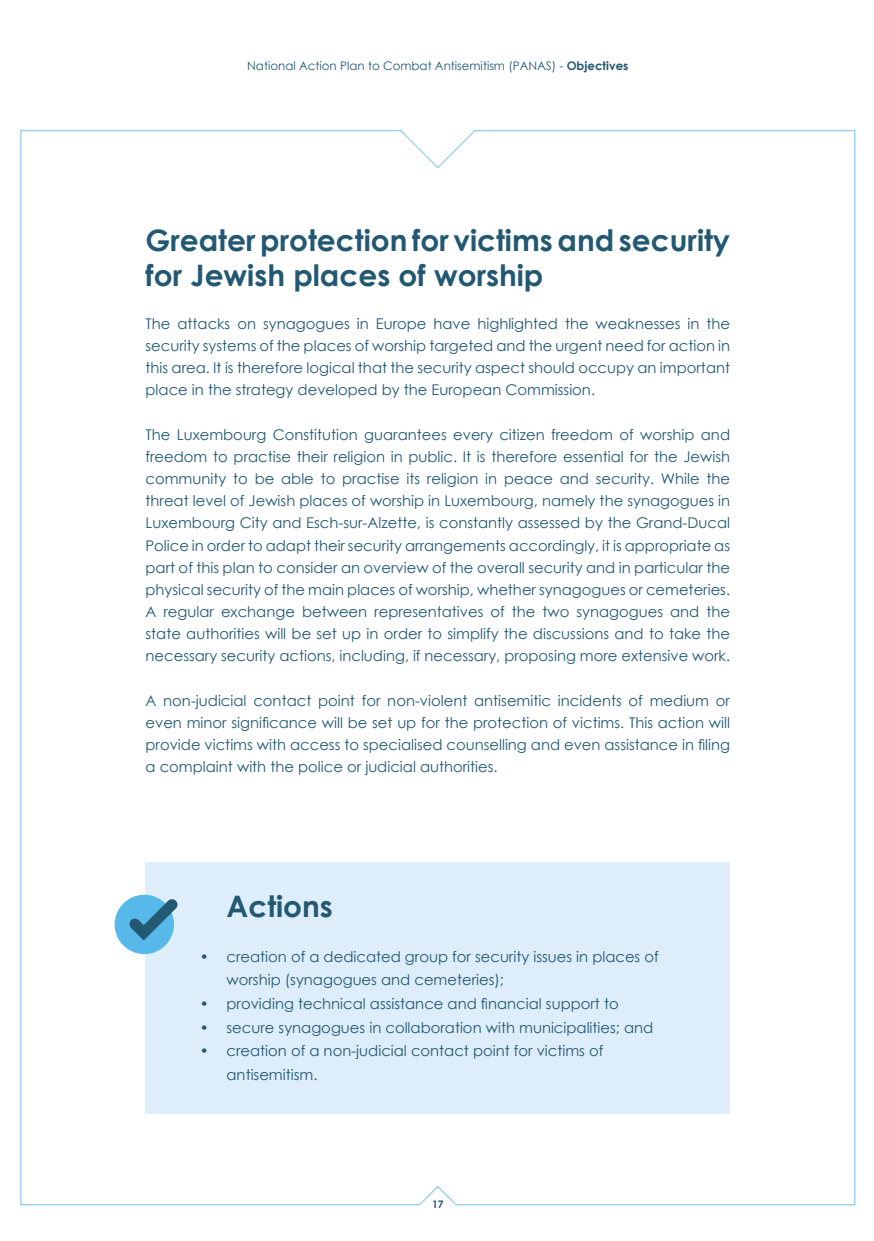
<style>
.page{position:relative;width:874px;height:1241px;background:#fff}
.page>*{position:absolute;margin:0;border:0;box-sizing:border-box;transform-origin:0 0}
.t1{font:700 29.57px/35.5px "Century Gothic";color:#225872}
.t2{font:14.7px/22.2px "Century Gothic";color:#225872;text-align:justify}
.t3{font:11.9px "Century Gothic";color:#225872}
.t4{font:700 10.33px "Century Gothic";color:#225872}
.s1{font-weight:700}
</style>
<div class="page">
<svg style="left:417px;top:1185px;width:41px;height:21px"></svg>
<svg style="left:398px;top:130px;width:78px;height:39px"></svg>
<div style="left:145px;top:862px;width:584px;height:91px;background:#ddedf9"></div>
<div style="left:145px;top:918px;width:584px;height:100px;background:#ddedf9"></div>
<div style="left:145px;top:1013px;width:584px;height:100px;background:#ddedf9"></div>
<div style="left:114px;top:894px;width:60px;height:59px;background:#56b9e9;border-radius:50%"></div>
<svg style="left:129px;top:898px;width:49px;height:42px"></svg>
<p class="t3" style="left:247px;top:57px;width:382px">National Action Plan to Combat Antisemitism (PANAS) - <span class="s1">Objectives</span></p>
<h1 class="t1" style="left:145px;top:221px;width:585px">Greater protection for victims and security for Jewish places of worship</h1>
<p class="t2" style="left:145px;top:312px;width:585px">The attacks on synagogues in Europe have highlighted the weaknesses in the security systems of the places of worship targeted and the urgent need for action in this area. It is therefore logical that the security aspect should occupy an important place in the strategy developed by the European Commission.</p>
<p class="t2" style="left:145px;top:423px;width:585px">The Luxembourg Constitution guarantees every citizen freedom of worship and freedom to practise their religion in public. It is therefore essential for the Jewish community to be able to practise its religion in peace and security. While the threat level of Jewish places of worship in Luxembourg, namely the synagogues in Luxembourg City and Esch-sur-Alzette, is constantly assessed by the Grand-Ducal Police in order to adapt their security arrangements accordingly, it is appropriate as part of this plan to consider an overview of the overall security and in particular the physical security of the main places of worship, whether synagogues or cemeteries.<br>A regular exchange between representatives of the two synagogues and the state authorities will be set up in order to simplify the discussions and to take the necessary security actions, including, if necessary, proposing more extensive work.</p>
<p class="t2" style="left:145px;top:689px;width:585px">A non-judicial contact point for non-violent antisemitic incidents of medium or even minor significance will be set up for the protection of victims. This action will provide victims with access to specialised counselling and even assistance in filing a complaint with the police or judicial authorities.</p>
<h1 class="t1" style="left:226px;top:886px;width:108px">Actions</h1>
<p class="t2" style="left:226px;top:944px;width:433px;line-height:23.6px;text-indent:-27px">• creation of a dedicated group for security issues in places of worship (synagogues and cemeteries);</p>
<p class="t2" style="left:200px;top:992px;width:420px">• providing technical assistance and financial support to</p>
<p class="t2" style="left:200px;top:1015px;width:454px">• secure synagogues in collaboration with municipalities; and</p>
<p class="t2" style="left:226px;top:1038px;width:378px;line-height:23.6px;text-indent:-27px">• creation of a non-judicial contact point for victims of antisemitism.</p>
<p class="t4" style="left:432px;top:1195px;width:13px">17</p>
</div>
